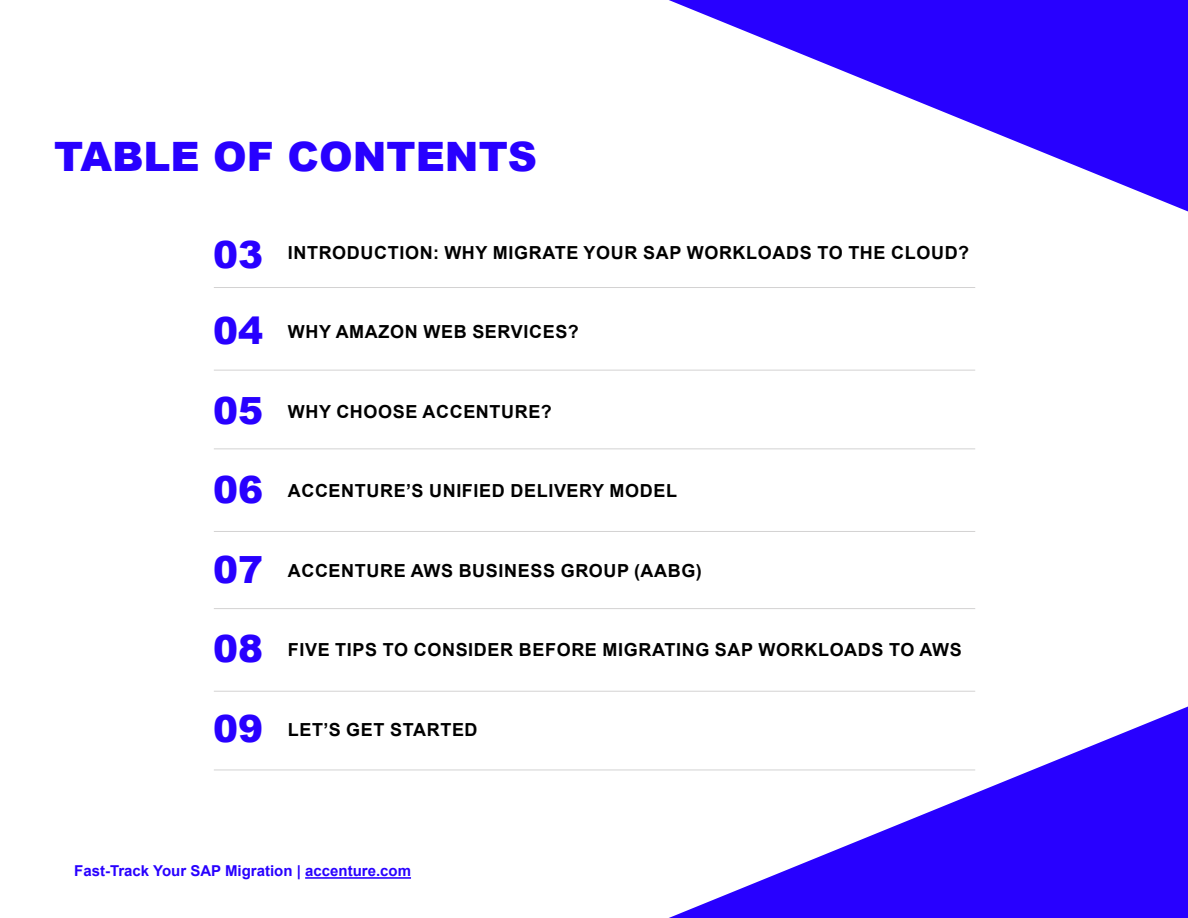
<style>
.page{position:relative;width:1188px;height:918px;background:#fff}
.page>*{position:absolute;margin:0;border:0;box-sizing:border-box;transform-origin:0 0}
.t1{font:900 40.5px "Arial";color:#2800ff}
.t2{font:900 37.5px/79.1px "Arial";color:#2800ff;text-align:justify}
.t3{font:700 18px "Arial";letter-spacing:.035em;color:#000}
.t4{font:700 15px "Arial";color:#2800ff}
</style>
<div class="page">
<svg style="left:669px;top:0;width:519px;height:211px"></svg>
<svg style="left:669px;top:707px;width:519px;height:211px"></svg>
<hr style="left:214px;top:287px;width:761px;height:1px;background:#d3d2d2">
<hr style="left:214px;top:608px;width:761px;height:1px;background:#d3d2d2">
<hr style="left:214px;top:448px;width:761px;height:1px;background:#d3d2d2">
<hr style="left:214px;top:770px;width:761px;height:1px;background:#d3d2d2">
<hr style="left:214px;top:370px;width:761px;height:1px;background:#d3d2d2">
<hr style="left:214px;top:691px;width:761px;height:1px;background:#d3d2d2">
<hr style="left:214px;top:531px;width:761px;height:1px;background:#d3d2d2">
<hr style="left:305px;top:877px;width:106px;height:2px;background:#2800ff">
<h1 class="t1" style="left:54px;top:127px;width:485px">TABLE OF CONTENTS</h1>
<h2 class="t2" style="left:213px;top:214px;width:52px">03<br>04<br>05<br>06<br>07<br>08<br>09</h2>
<p class="t3" style="left:288px;top:240px;width:683px">INTRODUCTION: WHY MIGRATE YOUR SAP WORKLOADS TO THE CLOUD?</p>
<p class="t3" style="left:288px;top:319px;width:292px">WHY AMAZON WEB SERVICES?</p>
<p class="t3" style="left:288px;top:399px;width:266px">WHY CHOOSE ACCENTURE?</p>
<p class="t3" style="left:288px;top:478px;width:391px">ACCENTURE’S UNIFIED DELIVERY MODEL</p>
<p class="t3" style="left:288px;top:558px;width:415px">ACCENTURE AWS BUSINESS GROUP (AABG)</p>
<p class="t3" style="left:288px;top:637px;width:675px">FIVE TIPS TO CONSIDER BEFORE MIGRATING SAP WORKLOADS TO AWS</p>
<p class="t3" style="left:288px;top:717px;width:191px">LET’S GET STARTED</p>
<p class="t4" style="left:74px;top:861px;width:338px">Fast-Track Your SAP Migration | accenture.com</p>
</div>
